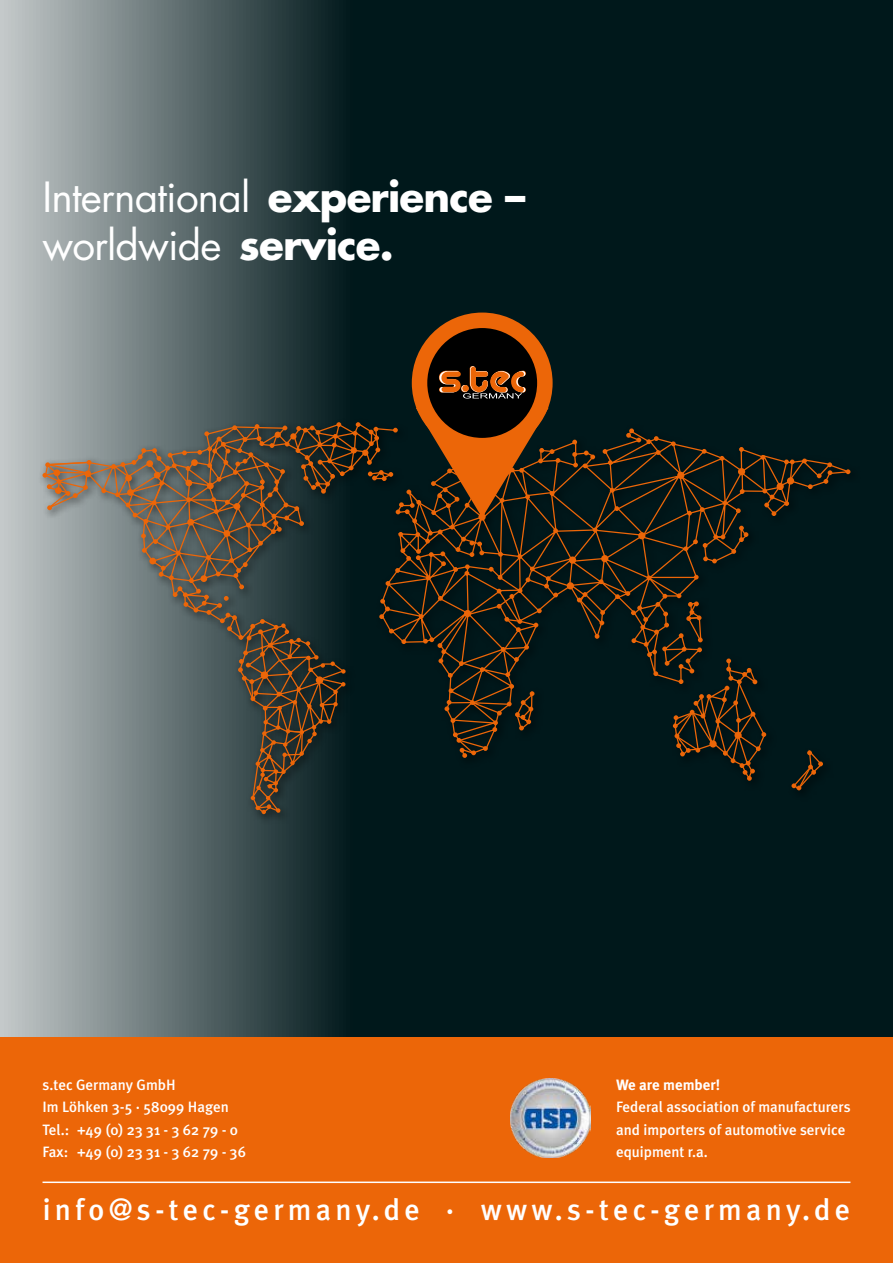
<style>
.page{position:relative;width:893px;height:1263px;background:#fff}
.page>*{position:absolute;margin:0;border:0;box-sizing:border-box;transform-origin:0 0}
.t1{font:40.5px/48.6px "Futura";letter-spacing:-.02em;color:#fff}
.t2{font:500 30px "Meta Plus";letter-spacing:.14em;color:#fff}
.t3{font:500 15px/22.5px "Meta Plus";color:#fff}
.t4{font:700 15px "Meta Plus";color:#fff}
.s1{font-weight:700}
</style>
<div class="page">
<img style="left:0;top:0;width:893px;height:1037px">
<div style="left:38px;top:417px;width:823px;height:408px;background:#000;opacity:.75"></div>
<svg style="left:38px;top:408px;width:817px;height:406px;background:#333933"></svg>
<div style="left:412px;top:313px;width:141px;height:140px;background:#ec6608;border-radius:50%"></div>
<div style="left:427px;top:328px;width:110px;height:110px;background:#000;border-radius:50%"></div>
<svg style="left:439px;top:366px;width:87px;height:33px"></svg>
<div style="left:462px;top:385px;width:7px;height:7px;background:#ec6608;border-radius:50%"></div>
<div style="left:0;top:1037px;width:893px;height:226px;background:#ec6608"></div>
<img style="left:511px;top:1078px;width:79px;height:80px">
<hr style="left:43px;top:1181px;width:807px;height:2px;background:#fff">
<h1 class="t1" style="left:43px;top:172px;width:484px">International <span class="s1">experience – </span>worldwide <span class="s1">service.</span></h1>
<p class="t4" style="left:616px;top:1076px;width:106px">We are member!</p>
<p class="t3" style="left:616px;top:1096px;width:236px">Federal association of manufacturers and importers of automotive service equipment r.a.</p>
<p class="t3" style="left:43px;top:1073px;width:205px">s.tec Germany GmbH<br>Im Löhken 3-5 · 58099 Hagen<br>Tel.: +49 (0) 23 31 - 3 62 79 - 0<br>Fax: +49 (0) 23 31 - 3 62 79 - 36</p>
<h2 class="t2" style="left:43px;top:1193px;width:809px">info@s-tec-germany.de · www.s-tec-germany.de</h2>
</div>
